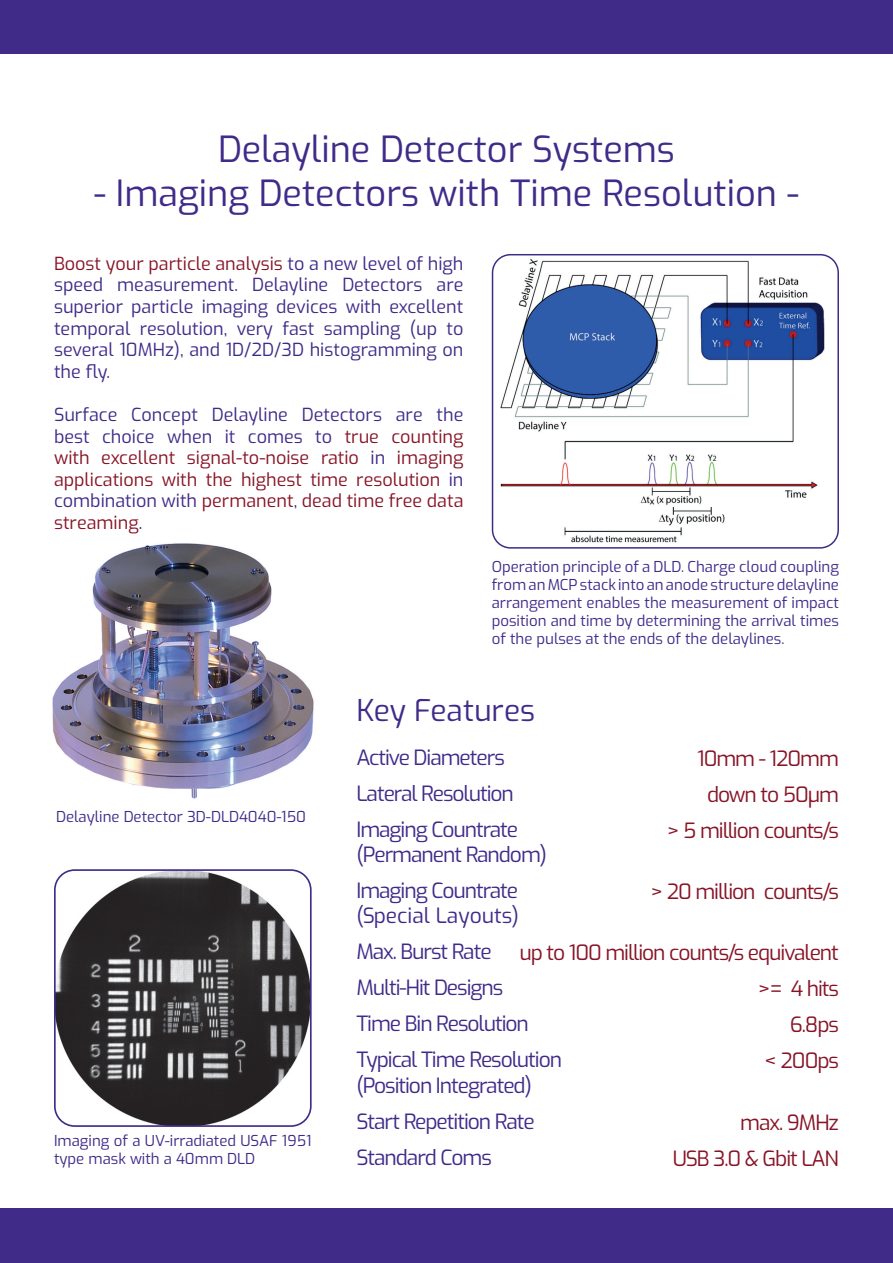
<style>
.page{position:relative;width:893px;height:1263px;background:#fff}
.page>*{position:absolute;margin:0;border:0;box-sizing:border-box;transform-origin:0 0}
.t1{font:36px "Exo";color:#402b89}
.t2{font:30px "Exo";color:#402b89}
.t3{font:21px/36px "Exo";letter-spacing:-.05em;color:#402b89}
.t4{font:21px/36px "Exo";letter-spacing:-.05em;color:#871426;text-align:right}
.t5{font:18px/21.6px "Exo";color:#402b89;text-align:justify}
.t6{font:18px/21.6px "Exo";color:#871426;text-align:justify}
.t7{font:15px/18px "Exo";color:#402b89}
.s1{color:#871426}
.s2{color:#402b89}
</style>
<div class="page">
<div style="left:0;top:1208px;width:893px;height:55px;background:#402b89"></div>
<img style="left:57px;top:872px;width:252px;height:252px">
<div style="left:54px;top:869px;width:258px;height:258px;border:2px solid #402b89;border-radius:20px"></div>
<img style="left:52px;top:543px;width:262px;height:256px">
<img style="left:492px;top:257px;width:346px;height:288px">
<div style="left:492px;top:254px;width:347px;height:295px;border:2px solid #402b89;border-radius:18px"></div>
<div style="left:0;top:0;width:893px;height:54px;background:#402b89"></div>
<h1 class="t1" style="left:218px;top:123px;width:458px">Delayline Detector Systems</h1>
<h1 class="t1" style="left:94px;top:166px;width:707px">- Imaging Detectors with Time Resolution -</h1>
<p class="t5" style="left:54px;top:252px;width:411px"><span class="s1">Boost your particle analysis</span> to a new level of high speed measurement. Delayline Detectors are superior particle imaging devices with excellent temporal resolution, very fast sampling (up to several 10MHz), and 1D/2D/3D histogramming on the fly.</p>
<p class="t6" style="left:54px;top:403px;width:411px"><span class="s2">Surface Concept Delayline Detectors are the best choice when it comes to</span> true counting with excellent signal-to-noise ratio <span class="s2">in</span> imaging applications with the highest time resolution <span class="s2">in combination with</span> permanent<span class="s2">,</span> dead time free data streaming<span class="s2">.</span></p>
<p class="t7" style="left:492px;top:557px;width:349px;text-align:justify">Operation principle of a DLD. Charge cloud coupling from an MCP stack into an anode structure delayline arrangement enables the measurement of impact position and time by determining the arrival times of the pulses at the ends of the delaylines.</p>
<p class="t7" style="left:56px;top:806px;width:251px">Delayline Detector 3D-DLD4040-150</p>
<p class="t7" style="left:54px;top:1131px;width:259px">Imaging of a UV-irradiated USAF 1951 type mask with a 40mm DLD</p>
<h2 class="t2" style="left:356px;top:688px;width:180px">Key Features</h2>
<h3 class="t3" style="left:356px;top:738px;width:163px">Active Diameters<br>Lateral Resolution<br>Imaging Countrate</h3>
<h3 class="t3" style="left:356px;top:835px;width:192px">(Permanent Random)<br>Imaging Countrate</h3>
<h3 class="t3" style="left:356px;top:897px;width:207px">(Special Layouts)<br>Max. Burst Rate<br>Multi-Hit Designs<br>Time Bin Resolution<br>Typical Time Resolution</h3>
<h3 class="t3" style="left:356px;top:1066px;width:180px">(Position Integrated)<br>Start Repetition Rate<br>Standard Coms</h3>
<h3 class="t4" style="left:667px;top:739px;width:174px">10mm - 120mm down to 50µm<br>&gt; 5 million counts/s</h3>
<h3 class="t4" style="left:650px;top:873px;width:190px">&gt; 20 million counts/s</h3>
<h3 class="t4" style="left:519px;top:934px;width:321px">up to 100 million counts/s equivalent &gt;= 4 hits<br>6.8ps<br>&lt; 200ps</h3>
<h3 class="t4" style="left:673px;top:1103px;width:168px">max. 9MHz<br>USB 3.0 &amp; Gbit LAN</h3>
</div>
